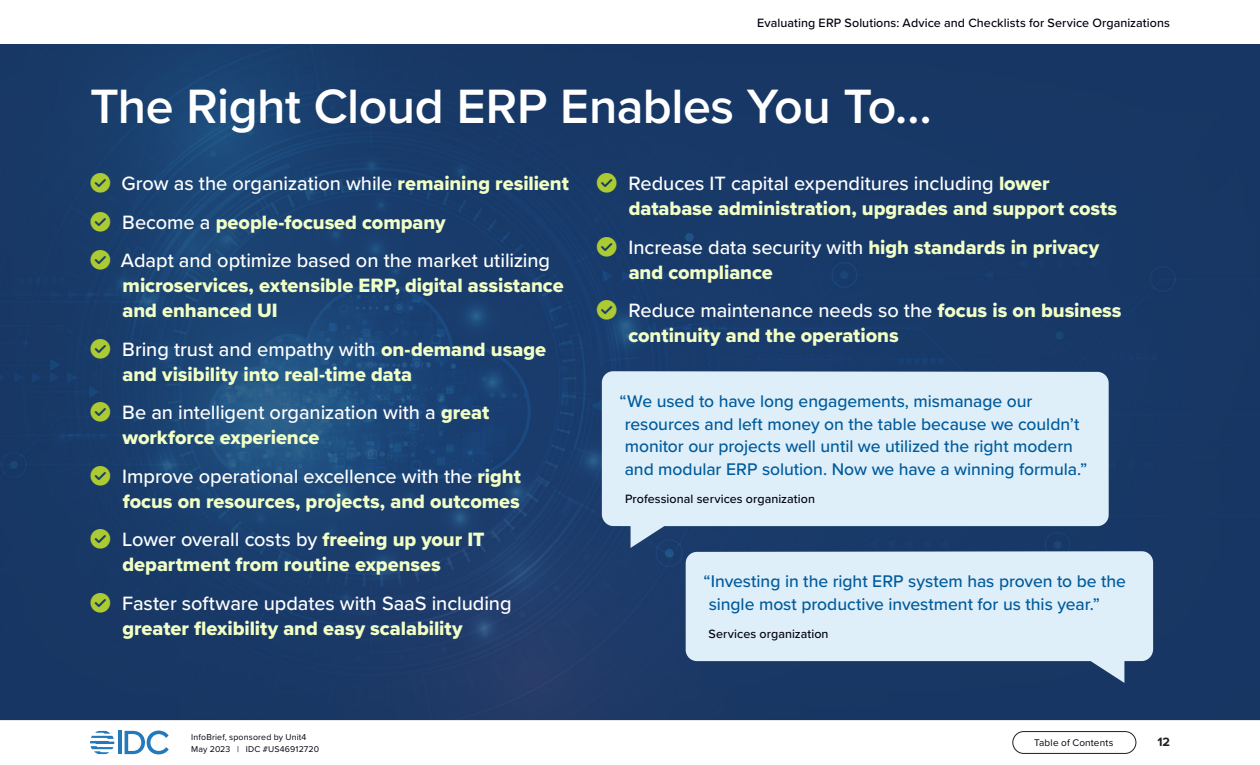
<style>
.page{position:relative;width:1260px;height:765px;background:#fff}
.page>*{position:absolute;margin:0;border:0;box-sizing:border-box;transform-origin:0 0}
.t1{font:600 50px "Proxima Nova";letter-spacing:-.01em;color:#fff}
.L___Checklist_Green{font:20px/25px "Proxima Nova Extrabld";letter-spacing:-.005em;color:#f2ffc5}
.L___Checklist_Green-2{font:500 20px/25px "Proxima Nova";letter-spacing:-.005em;color:#fff}
.P___Callout_quote_Me{font:500 17.5px/22.5px "Proxima Nova";letter-spacing:-.005em;color:#005b9b}
.P___Callout_attribut{font:500 12.5px "Proxima Nova";letter-spacing:.005em;color:#01010f}
.t2{font:700 12.5px "Proxima Nova";color:#231f20}
.t3{font:10px "Proxima Nova";letter-spacing:.015em;color:#01010f}
.t4{font:8.75px/12.5px "Proxima Nova";letter-spacing:.02em;color:#01010f}
.s1{color:#accb32}
.s2{font-family:"Proxima Nova Extrabld";font-weight:400;color:#f2ffc5}
.s3{font-family:"Proxima Nova";font-weight:500;color:#fff}
</style>
<div class="page">
<hr style="left:0;top:720px;width:1260px;height:1px;background:#dbdbdb">
<hr style="left:118px;top:731px;width:4px;height:23px;background:#2279bc">
<svg style="left:125px;top:731px;width:44px;height:23px"></svg>
<svg style="left:90px;top:731px;width:24px;height:23px"></svg>
<div style="left:1013px;top:731px;width:123px;height:23px;border:1px solid #231f20;border-radius:11px"></div>
<img style="left:0;top:45px;width:1260px;height:675px">
<svg style="left:602px;top:371px;width:507px;height:177px;background:#c6d8e7"></svg>
<svg style="left:686px;top:551px;width:467px;height:132px;background:#bed0e1"></svg>
<p class="P___Callout_attribut" style="left:757px;top:13px;width:414px">Evaluating ERP Solutions: Advice and Checklists for Service Organizations</p>
<h2 class="t1" style="left:90px;top:69px;width:843px">The Right Cloud ERP Enables You To…</h2>
<p class="L___Checklist_Green-2" style="left:90px;top:170px;width:480px"><span class="s1">•</span> Grow as the organization while <span class="s2">remaining resilient</span></p>
<p class="L___Checklist_Green" style="left:90px;top:209px;width:357px"><span class="s1">•</span> <span class="s3">Become a</span> people-focused company</p>
<p class="L___Checklist_Green" style="left:122px;top:248px;width:443px;text-indent:-32px"><span class="s1">•</span> <span class="s3">Adapt and optimize based on the market utilizing </span>microservices, extensible ERP, digital assistance and enhanced UI</p>
<p class="L___Checklist_Green" style="left:122px;top:336px;width:425px;text-indent:-32px"><span class="s1">•</span> <span class="s3">Bring trust and empathy with</span> on-demand usage and visibility into real-time data</p>
<p class="L___Checklist_Green-2" style="left:123px;top:399px;width:368px;text-indent:-32px"><span class="s1">•</span> Be an intelligent organization with a <span class="s2">great workforce experience</span></p>
<p class="L___Checklist_Green" style="left:90px;top:463px;width:432px;text-align:right"><span class="s1">•</span> <span class="s3">Improve operational excellence with the</span> right focus on resources, projects, and outcomes</p>
<p class="L___Checklist_Green" style="left:90px;top:527px;width:396px;text-align:center"><span class="s1">•</span> <span class="s3">Lower overall costs by</span> freeing up your IT department from routine expenses</p>
<p class="L___Checklist_Green-2" style="left:123px;top:590px;width:391px;text-indent:-32px"><span class="s1">•</span> Faster software updates with SaaS including <span class="s2">greater flexibility and easy scalability</span></p>
<p class="L___Checklist_Green" style="left:629px;top:171px;width:490px;text-indent:-32px"><span class="s1">•</span> <span class="s3">Reduces IT capital expenditures including</span> lower database administration, upgrades and support costs</p>
<p class="L___Checklist_Green" style="left:629px;top:234px;width:472px;text-indent:-32px"><span class="s1">•</span> <span class="s3">Increase data security with</span> high standards in privacy and compliance</p>
<p class="L___Checklist_Green" style="left:628px;top:298px;width:495px;text-indent:-32px"><span class="s1">•</span> <span class="s3">Reduce maintenance needs so the</span> focus is on business continuity and the operations</p>
<p class="P___Callout_quote_Me" style="left:620px;top:389px;width:469px">“We used to have long engagements, mismanage our resources and left money on the table because we couldn’t monitor our projects well until we utilized the right modern and modular ERP solution. Now we have a winning formula.”</p>
<p class="P___Callout_attribut" style="left:625px;top:489px;width:191px">Professional services organization</p>
<p class="P___Callout_quote_Me" style="left:709px;top:569px;width:419px;text-indent:-5px">“Investing in the right ERP system has proven to be the single most productive investment for us this year.”</p>
<p class="P___Callout_attribut" style="left:709px;top:624px;width:121px">Services organization</p>
<p class="t4" style="left:191px;top:730px;width:129px">InfoBrief, sponsored by Unit4<br>May 2023 | IDC #US46912720</p>
<p class="t3" style="left:1034px;top:735px;width:81px">Table of Contents</p>
<p class="t2" style="left:1157px;top:733px;width:14px">12</p>
</div>
